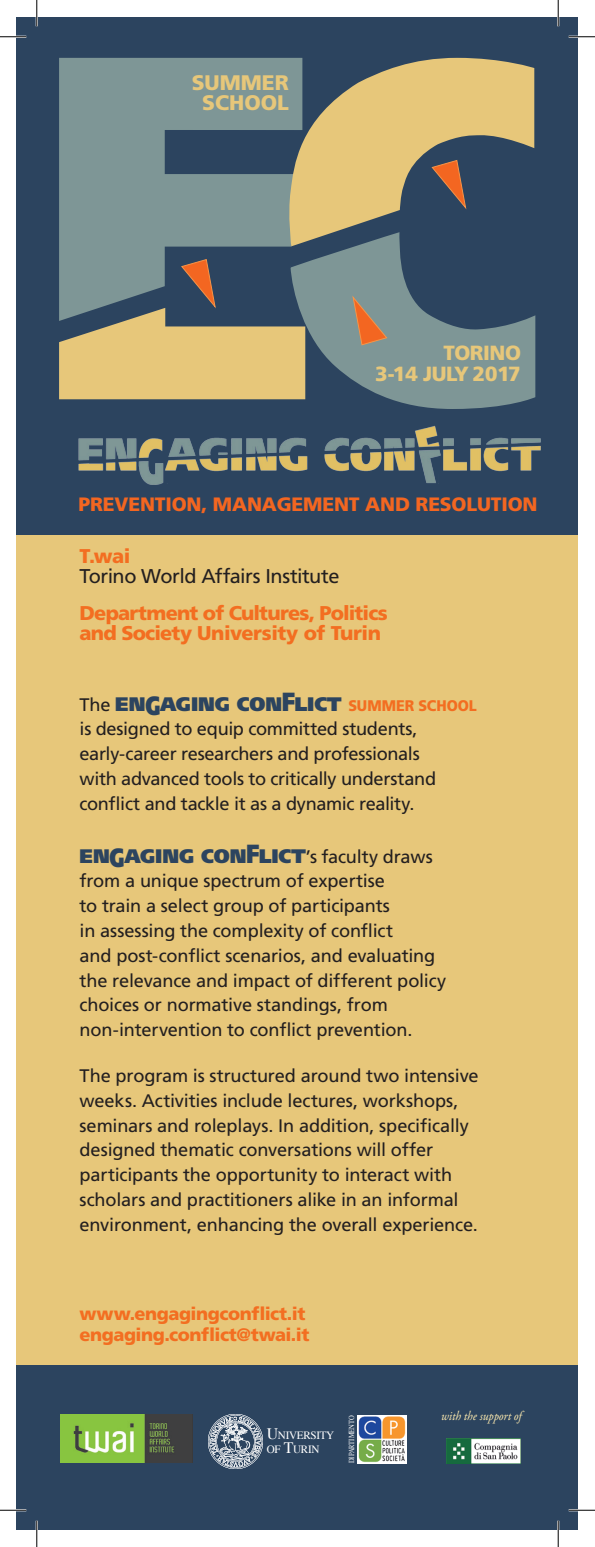
<style>
.page{position:relative;width:595px;height:1547px;background:#fff}
.page>*{position:absolute;margin:0;border:0;box-sizing:border-box;transform-origin:0 0}
.t1{font:900 21px/20.5px "Frutiger Pro";color:#e7c77a;text-align:center}
.t2{font:900 20.47px/21px "Frutiger Pro";letter-spacing:-.02em;color:#e7c77a;text-align:right}
.t3{font:900 19.95px/19.9px "Frutiger Pro";letter-spacing:-.035em;color:#f36e21}
.t4{font:19.95px "Frutiger Pro";letter-spacing:-.03em;color:#231f20}
.t5{font:900 19.6px "Frutiger Pro";letter-spacing:-.005em;color:#2c445f}
.t6{font:900 19.43px "Frutiger Pro";letter-spacing:-.01em;color:#f36621}
.t7{font:18.2px/24.8px "Frutiger Pro";letter-spacing:-.01em;color:#231f20}
.t8{font:900 18.03px/20.8px "Frutiger Pro";letter-spacing:-.025em;color:#f36e21}
.t9{font:italic 13.12px "Adobe Garamond Pro";color:#ffecb0;scale:.89 1}
.t10{font:11.2px/13.8px "Times";letter-spacing:-.03em;color:#fff}
.t11{font:7.7px "Times";color:#fff;scale:.85 1}
.s1{font-weight:400;font-size:18.2px;color:#231f20}
.s2{font-size:26.43px}
.s3{font-size:26.25px}
.s4{font-size:15.4px;color:#f36e21}
.s5{font-size:15.92px}
</style>
<div class="page">
<div style="left:17px;top:17px;width:560px;height:539px;background:#2c445f"></div>
<img style="left:78px;top:425px;width:463px;height:60px">
<svg style="left:59px;top:58px;width:231px;height:201px;background:#71898d"></svg>
<svg style="left:287px;top:58px;width:247px;height:188px;fill:#e7c77a"></svg>
<svg style="left:290px;top:232px;width:245px;height:177px;fill:#7e9696"></svg>
<svg style="left:352px;top:296px;width:35px;height:49px;background:#ac866a"></svg>
<svg style="left:431px;top:160px;width:35px;height:50px"></svg>
<svg style="left:59px;top:259px;width:246px;height:140px"></svg>
<div style="left:17px;top:535px;width:560px;height:995px;background:#e7c77a"></div>
<div style="left:17px;top:1365px;width:560px;height:165px;background:#2c445f"></div>
<img style="left:60px;top:1414px;width:133px;height:48px">
<img style="left:446px;top:1438px;width:74px;height:25px">
<img style="left:208px;top:1414px;width:54px;height:55px">
<img style="left:357px;top:1415px;width:49px;height:48px">
<hr style="left:0;top:36px;width:26px;height:2px;background:#fff">
<hr style="left:568px;top:36px;width:26px;height:2px;background:#fff">
<hr style="left:0;top:1509px;width:26px;height:2px;background:#fff">
<hr style="left:568px;top:1509px;width:26px;height:2px;background:#fff">
<hr style="left:36px;top:0;width:2px;height:26px;background:#fff">
<hr style="left:36px;top:1521px;width:2px;height:26px;background:#fff">
<hr style="left:557px;top:0;width:2px;height:26px;background:#fff">
<hr style="left:557px;top:1521px;width:2px;height:26px;background:#fff">
<svg style="left:0;top:36px;width:26px;height:1px"></svg>
<svg style="left:568px;top:36px;width:26px;height:1px"></svg>
<svg style="left:0;top:1510px;width:26px;height:1px"></svg>
<svg style="left:568px;top:1510px;width:26px;height:1px"></svg>
<svg style="left:36px;top:0;width:1px;height:26px"></svg>
<svg style="left:36px;top:1521px;width:1px;height:26px"></svg>
<svg style="left:557px;top:0;width:1px;height:26px"></svg>
<svg style="left:557px;top:1521px;width:1px;height:26px"></svg>
<p class="t1" style="left:191px;top:72px;width:99px">SUMMER<br>SCHOOL</p>
<p class="t2" style="left:374px;top:342px;width:148px">TORINO<br>3-14 JULY 2017</p>
<p class="t6" style="left:79px;top:492px;width:460px">PREVENTION, MANAGEMENT AND RESOLUTION</p>
<p class="t3" style="left:79px;top:546px;width:52px">T.wai</p>
<p class="t4" style="left:79px;top:564px;width:261px">Torino World Affairs Institute</p>
<p class="t3" style="left:79px;top:603px;width:309px">Department of Cultures, Politics and Society University of Turin</p>
<p class="t5" style="left:79px;top:692px;width:398px"><span class="s1">The</span> EN<span class="s2">G</span>AGING CON<span class="s3">F</span>LICT <span class="s4">SUMMER SCHOOL</span></p>
<p class="t7" style="left:79px;top:717px;width:358px">is designed to equip committed students, early-career researchers and professionals with advanced tools to critically understand conflict and tackle it as a dynamic reality.</p>
<p class="t5" style="left:79px;top:843px;width:354px">EN<span class="s2">G</span>AGING CON<span class="s3">F</span>LICT<span class="s1">’s faculty draws</span></p>
<p class="t7" style="left:79px;top:869px;width:368px">from a unique spectrum of expertise<br>to train a select group of participants<br>in assessing the complexity of conflict<br>and post-conflict scenarios, and evaluating the relevance and impact of different policy choices or normative standings, from non-intervention to conflict prevention.</p>
<p class="t7" style="left:79px;top:1063px;width:400px">The program is structured around two intensive weeks. Activities include lectures, workshops, seminars and roleplays. In addition, specifically designed thematic conversations will offer participants the opportunity to interact with scholars and practitioners alike in an informal environment, enhancing the overall experience.</p>
<p class="t8" style="left:79px;top:1303px;width:231px">www.engagingconflict.it engaging.conflict@twai.it</p>
<p class="t10" style="left:267px;top:1429px;width:69px"><span class="s5">U</span>NIVERSITY<br>OF <span class="s5">T</span>URIN</p>
<p class="t11" style="left:346px;top:1463px;width:58px;rotate:-90deg">DIPARTIMENTO</p>
<p class="t9" style="left:441px;top:1408px;width:92px">with the support of</p>
</div>
